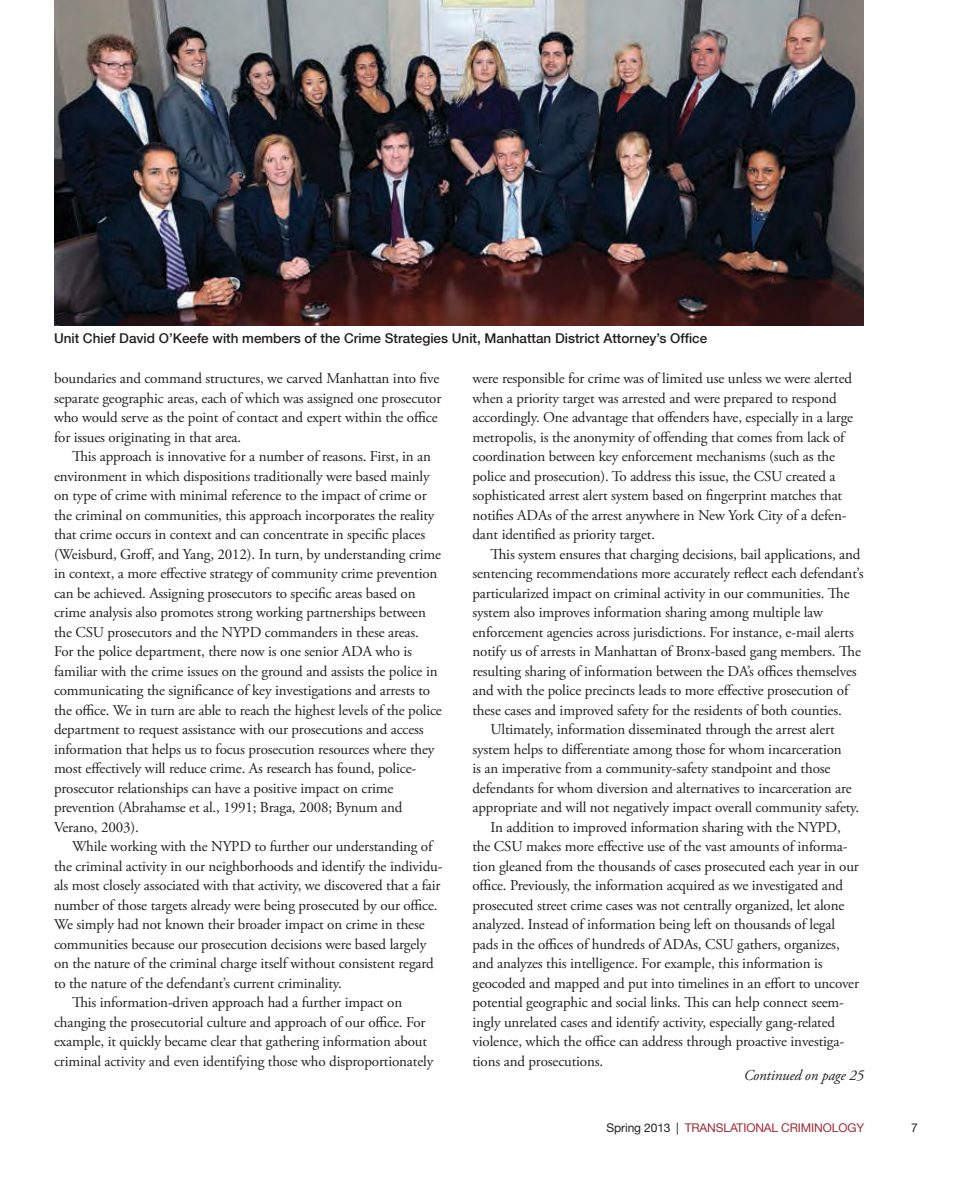
<style>
.page{position:relative;width:972px;height:1188px;background:#fff}
.page>*{position:absolute;margin:0;border:0;box-sizing:border-box;transform-origin:0 0}
.t1{font:15px/19.5px "Adobe Garamond Pro";letter-spacing:-.01em;color:#231f20}
.t2{font:italic 15px "Adobe Garamond Pro";letter-spacing:-.01em;color:#231f20}
.t3{font:500 13.5px "Helvetica Neue";color:#231f20}
.t4{font:12px "Helvetica Neue";letter-spacing:-.01em;color:#a02a34}
.t5{font:12px "Helvetica Neue";color:#231f20}
.s1{color:#231f20}
</style>
<div class="page">
<img style="left:54px;top:0;width:810px;height:326px">
<p class="t3" style="left:54px;top:331px;width:655px">Unit Chief David O’Keefe with members of the Crime Strategies Unit, Manhattan District Attorney’s Office</p>
<p class="t1" style="left:54px;top:369px;width:389px">boundaries and command structures, we carved Manhattan into five separate geographic areas, each of which was assigned one prosecutor who would serve as the point of contact and expert within the office for issues originating in that area.</p>
<p class="t1" style="left:54px;top:447px;width:389px;text-indent:18px">This approach is innovative for a number of reasons. First, in an environment in which dispositions traditionally were based mainly on type of crime with minimal reference to the impact of crime or the criminal on communities, this approach incorporates the reality that crime occurs in context and can concentrate in specific places (Weisburd, Groff, and Yang, 2012). In turn, by understanding crime in context, a more effective strategy of community crime prevention can be achieved. Assigning prosecutors to specific areas based on crime analysis also promotes strong working partnerships between the CSU prosecutors and the NYPD commanders in these areas.<br>For the police department, there now is one senior ADA who is familiar with the crime issues on the ground and assists the police in communicating the significance of key investigations and arrests to the office. We in turn are able to reach the highest levels of the police department to request assistance with our prosecutions and access information that helps us to focus prosecution resources where they most effectively will reduce crime. As research has found, police&shy;prosecutor relationships can have a positive impact on crime prevention (Abrahamse et al., 1991; Braga, 2008; Bynum and Verano, 2003).</p>
<p class="t1" style="left:72px;top:837px;width:362px">While working with the NYPD to further our understanding of</p>
<p class="t1" style="left:54px;top:857px;width:390px">the criminal activity in our neighborhoods and identify the individu-</p>
<p class="t1" style="left:54px;top:876px;width:388px">als most closely associated with that activity, we discovered that a fair</p>
<p class="t1" style="left:54px;top:896px;width:385px">number of those targets already were being prosecuted by our office.</p>
<p class="t1" style="left:54px;top:915px;width:372px">We simply had not known their broader impact on crime in these</p>
<p class="t1" style="left:54px;top:935px;width:374px">communities because our prosecution decisions were based largely</p>
<p class="t1" style="left:54px;top:954px;width:381px">on the nature of the criminal charge itself without consistent regard</p>
<p class="t1" style="left:54px;top:974px;width:289px">to the nature of the defendant’s current criminality.</p>
<p class="t1" style="left:72px;top:993px;width:332px">This information-driven approach had a further impact on</p>
<p class="t1" style="left:54px;top:1013px;width:373px">changing the prosecutorial culture and approach of our office. For</p>
<p class="t1" style="left:54px;top:1032px;width:374px">example, it quickly became clear that gathering information about</p>
<p class="t1" style="left:54px;top:1052px;width:381px">criminal activity and even identifying those who disproportionately</p>
<p class="t1" style="left:472px;top:369px;width:382px">were responsible for crime was of limited use unless we were alerted when a priority target was arrested and were prepared to respond accordingly. One advantage that offenders have, especially in a large metropolis, is the anonymity of offending that comes from lack of coordination between key enforcement mechanisms (such as the police and prosecution). To address this issue, the CSU created a sophisticated arrest alert system based on fingerprint matches that notifies ADAs of the arrest anywhere in New York City of a defen&shy;dant identified as priority target.</p>
<p class="t1" style="left:490px;top:545px;width:372px">This system ensures that charging decisions, bail applications, and</p>
<p class="t1" style="left:472px;top:564px;width:393px">sentencing recommendations more accurately reflect each defendant’s</p>
<p class="t1" style="left:472px;top:584px;width:379px">particularized impact on criminal activity in our communities. The</p>
<p class="t1" style="left:472px;top:603px;width:352px">system also improves information sharing among multiple law</p>
<p class="t1" style="left:472px;top:623px;width:383px">enforcement agencies across jurisdictions. For instance, e-mail alerts</p>
<p class="t1" style="left:472px;top:642px;width:390px">notify us of arrests in Manhattan of Bronx-based gang members. The</p>
<p class="t1" style="left:472px;top:662px;width:386px">resulting sharing of information between the DA’s offices themselves</p>
<p class="t1" style="left:472px;top:681px;width:377px">and with the police precincts leads to more effective prosecution of</p>
<p class="t1" style="left:472px;top:701px;width:371px">these cases and improved safety for the residents of both counties.</p>
<p class="t1" style="left:490px;top:720px;width:346px">Ultimately, information disseminated through the arrest alert</p>
<p class="t1" style="left:472px;top:740px;width:371px">system helps to differentiate among those for whom incarceration</p>
<p class="t1" style="left:472px;top:759px;width:359px">is an imperative from a community-safety standpoint and those</p>
<p class="t1" style="left:472px;top:779px;width:381px">defendants for whom diversion and alternatives to incarceration are</p>
<p class="t1" style="left:472px;top:798px;width:388px">appropriate and will not negatively impact overall community safety.</p>
<p class="t1" style="left:490px;top:818px;width:352px">In addition to improved information sharing with the NYPD,</p>
<p class="t1" style="left:472px;top:837px;width:377px">the CSU makes more effective use of the vast amounts of informa-</p>
<p class="t1" style="left:472px;top:857px;width:388px">tion gleaned from the thousands of cases prosecuted each year in our</p>
<p class="t1" style="left:472px;top:876px;width:372px">office. Previously, the information acquired as we investigated and</p>
<p class="t1" style="left:472px;top:896px;width:373px">prosecuted street crime cases was not centrally organized, let alone</p>
<p class="t1" style="left:472px;top:915px;width:364px">analyzed. Instead of information being left on thousands of legal</p>
<p class="t1" style="left:472px;top:935px;width:369px">pads in the offices of hundreds of ADAs, CSU gathers, organizes,</p>
<p class="t1" style="left:472px;top:954px;width:352px">and analyzes this intelligence. For example, this information is</p>
<p class="t1" style="left:472px;top:974px;width:388px">geocoded and mapped and put into timelines in an effort to uncover</p>
<p class="t1" style="left:472px;top:993px;width:373px">potential geographic and social links. This can help connect seem-</p>
<p class="t1" style="left:472px;top:1013px;width:364px">ingly unrelated cases and identify activity, especially gang-related</p>
<p class="t1" style="left:472px;top:1032px;width:373px">violence, which the office can address through proactive investiga-</p>
<p class="t1" style="left:472px;top:1052px;width:132px">tions and prosecutions.</p>
<p class="t2" style="left:744px;top:1066px;width:122px">Continued on page 25</p>
<p class="t4" style="left:607px;top:1121px;width:259px"><span class="s1">SPRING 2013 |</span> TRANSLATIONAL CRIM INOLOGY</p>
<p class="t5" style="left:911px;top:1121px;width:8px">7</p>
</div>
